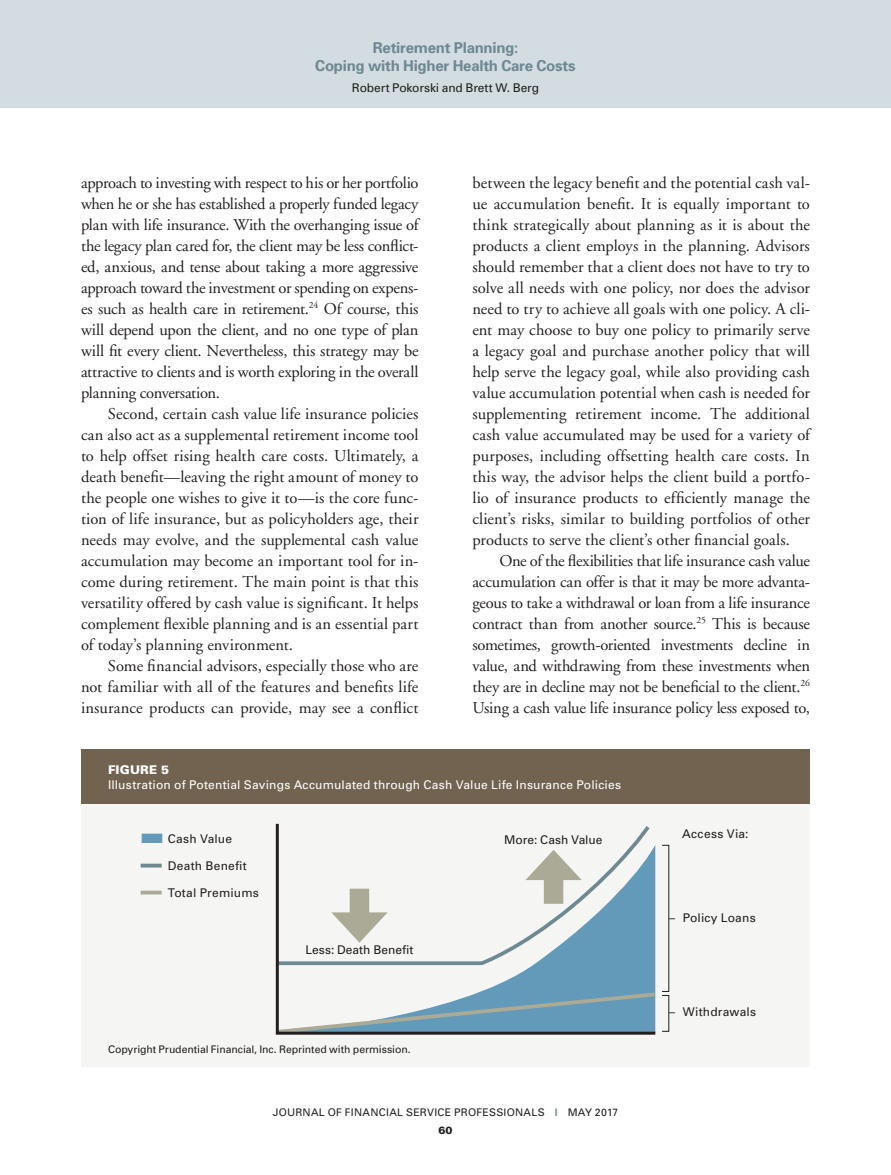
<style>
.page{position:relative;width:891px;height:1175px;background:#fff}
.page>*{position:absolute;margin:0;border:0;box-sizing:border-box;transform-origin:0 0}
.Charts___Tables{font:900 31.5px "Univers";color:#6e8991;scale:.67 1}
.Charts___Tables-2{font:900 31.5px "Univers";color:#abaa96;scale:.67 1}
.Text{font:16.5px/21px "Adobe Garamond";letter-spacing:-.005em;color:#231f20;text-align:justify}
.t1{font:700 15px/18px "Univers";letter-spacing:-.015em;color:#6e8991;text-align:center}
.Charts___Tables-3{font:12px "Univers";letter-spacing:.01em;color:#231f20}
.Charts___Tables-4{font:12px "Univers";letter-spacing:.015em;color:#fff}
.Charts___Tables-5{font:12px "Univers";letter-spacing:-.01em;color:#231f20}
.Charts___Tables-6{font:900 12px "Univers";letter-spacing:.02em;color:#fff}
.Charts___Tables-7{font:10.5px "Univers";color:#231f20}
.Charts___Tables-8{font:10.5px/18px "Univers";letter-spacing:.025em;color:#231f20;text-align:center}
.s1{color:#649ab9}
.s2{color:#6e8991}
.s3{font-weight:900}
</style>
<div class="page">
<div style="left:0;top:0;width:891px;height:108px;background:#d2dce1"></div>
<div style="left:81px;top:803px;width:729px;height:263px;background:#f5f5f3"></div>
<div style="left:81px;top:749px;width:729px;height:54px;background:#726350"></div>
<svg style="left:275px;top:823px;width:381px;height:212px"></svg>
<p class="t1" style="left:315px;top:38px;width:262px">Retirement Planning:<br>Coping with Higher Health Care Costs</p>
<p class="Charts___Tables-5" style="left:352px;top:80px;width:189px">Robert Pokorski and Brett W. Berg</p>
<p class="Text" style="left:81px;top:172px;width:339px">approach to investing with respect to his or her portfolio when he or she has established a properly funded legacy plan with life insurance. With the overhanging issue of the legacy plan cared for, the client may be less conflict&shy;ed, anxious, and tense about taking a more aggressive approach toward the investment or spending on expens&shy;es such as health care in retirement.<sup>24</sup> Of course, this will depend upon the client, and no one type of plan will fit every client. Nevertheless, this strategy may be attractive to clients and is worth exploring in the overall planning conversation.</p>
<p class="Text" style="left:81px;top:403px;width:339px;text-indent:27px">Second, certain cash value life insurance policies can also act as a supplemental retirement income tool to help offset rising health care costs. Ultimately, a death benefit—leaving the right amount of money to the people one wishes to give it to—is the core func&shy;tion of life insurance, but as policyholders age, their needs may evolve, and the supplemental cash value accumulation may become an important tool for in&shy;come during retirement. The main point is that this versatility offered by cash value is significant. It helps complement flexible planning and is an essential part of today’s planning environment.</p>
<p class="Text" style="left:81px;top:655px;width:339px;text-indent:27px">Some financial advisors, especially those who are not familiar with all of the features and benefits life insurance products can provide, may see a conflict</p>
<p class="Text" style="left:472px;top:172px;width:339px">between the legacy benefit and the potential cash val&shy;ue accumulation benefit. It is equally important to think strategically about planning as it is about the products a client employs in the planning. Advisors should remember that a client does not have to try to solve all needs with one policy, nor does the advisor need to try to achieve all goals with one policy. A cli&shy;ent may choose to buy one policy to primarily serve a legacy goal and purchase another policy that will help serve the legacy goal, while also providing cash value accumulation potential when cash is needed for supplementing retirement income. The additional cash value accumulated may be used for a variety of purposes, including offsetting health care costs. In this way, the advisor helps the client build a portfo&shy;lio of insurance products to efficiently manage the client’s risks, similar to building portfolios of other products to serve the client’s other financial goals.</p>
<p class="Text" style="left:472px;top:550px;width:339px;text-indent:27px">One of the flexibilities that life insurance cash value accumulation can offer is that it may be more advanta&shy;geous to take a withdrawal or loan from a life insurance contract than from another source.<sup>25</sup> This is because sometimes, growth-oriented investments decline in value, and withdrawing from these investments when they are in decline may not be beneficial to the client.<sup>26<br></sup>Using a cash value life insurance policy less exposed to,</p>
<p class="Charts___Tables-6" style="left:108px;top:762px;width:63px">FIGURE 5</p>
<p class="Charts___Tables-4" style="left:108px;top:777px;width:515px">Illustration of Potential Savings Accumulated through Cash Value Life Insurance Policies</p>
<p class="Charts___Tables-3" style="left:141px;top:831px;width:93px"><span class="s1">■</span>Cash Value</p>
<p class="Charts___Tables" style="left:141px;top:843px;width:33px">—</p>
<p class="Charts___Tables-3" style="left:168px;top:858px;width:81px">Death Benefit</p>
<p class="Charts___Tables-2" style="left:141px;top:870px;width:33px">—</p>
<p class="Charts___Tables-3" style="left:168px;top:885px;width:93px">Total Premiums</p>
<p class="Charts___Tables-3" style="left:305px;top:942px;width:109px">Less: Death Benefit</p>
<p class="Charts___Tables-7" style="left:108px;top:1042px;width:304px">Copyright Prudential Financial, Inc. Reprinted with permission.</p>
<p class="Charts___Tables-3" style="left:504px;top:832px;width:100px">More: Cash Value</p>
<p class="Charts___Tables-8" style="left:273px;top:1103px;width:347px">JOURNAL OF FINANCIAL SERVICE PROFESSIONALS <span class="s2">|</span> MAY 2017<br><span class="s3">60</span></p>
<p class="Charts___Tables-3" style="left:682px;top:826px;width:68px">Access Via:</p>
<p class="Charts___Tables-3" style="left:669px;top:909px;width:88px">– Policy Loans</p>
<p class="Charts___Tables-3" style="left:669px;top:1004px;width:88px">– Withdrawals</p>
</div>
